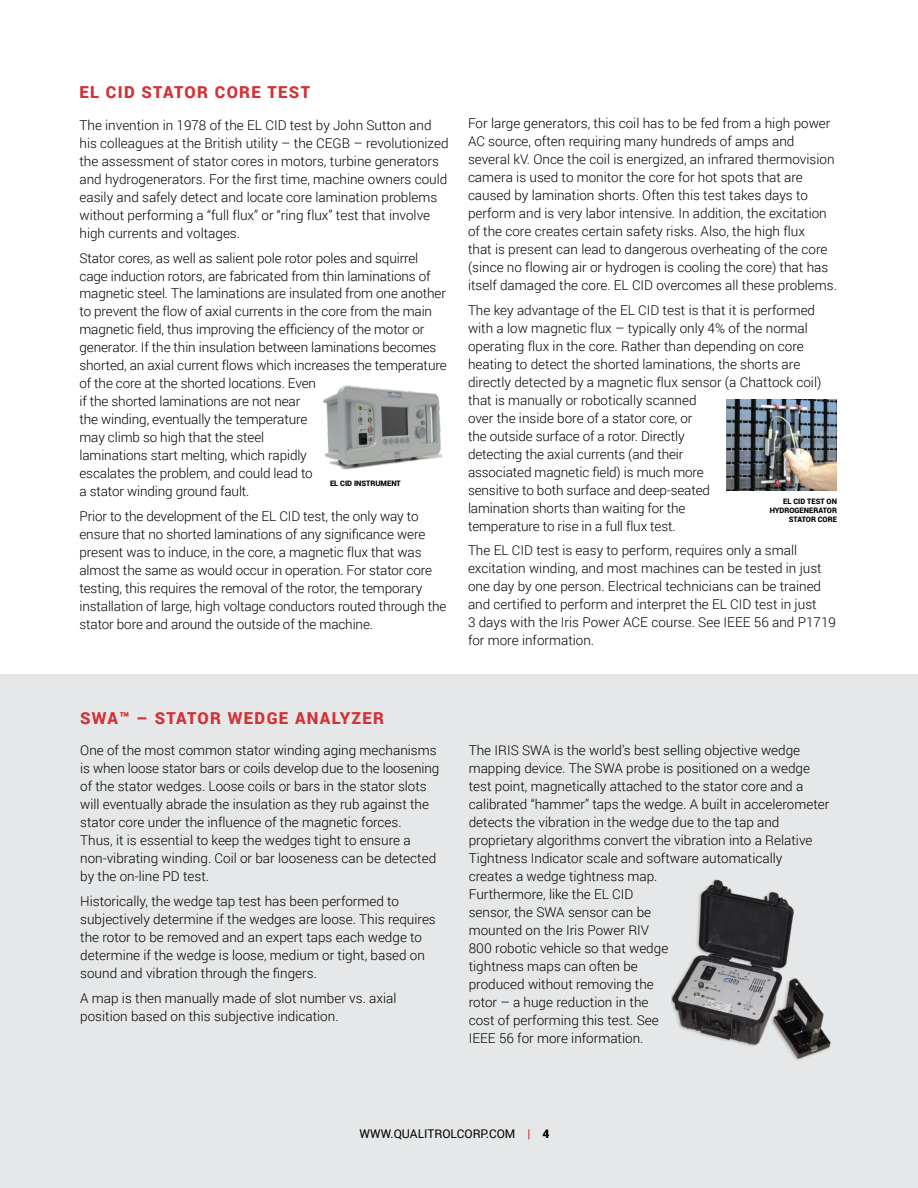
<style>
.page{position:relative;width:918px;height:1188px;background:#fff}
.page>*{position:absolute;margin:0;border:0;box-sizing:border-box;transform-origin:0 0}
.t1{font:900 16.5px "Roboto";letter-spacing:.08em;color:#d43136}
.t2{font:300 13.5px/18px "Roboto";color:#000}
.t3{font:12px "Roboto";color:#000}
.t4{font:900 7.5px/9px "Roboto";color:#000;text-align:right}
.s1{font-weight:700;color:#d43136}
.s2{font-weight:900}
</style>
<div class="page">
<div style="left:0;top:674px;width:918px;height:514px;background:#e6e7e8"></div>
<img style="left:323px;top:385px;width:120px;height:85px">
<img style="left:726px;top:400px;width:111px;height:91px">
<img style="left:671px;top:879px;width:160px;height:181px">
<p class="t1" style="left:80px;top:81px;width:232px">EL CID STATOR CORE TEST</p>
<p class="t2" style="left:80px;top:116px;width:371px">The invention in 1978 of the EL CID test by John Sutton and his colleagues at the British utility – the CEGB – revolutionized the assessment of stator cores in motors, turbine generators and hydrogenerators. For the first time, machine owners could easily and safely detect and locate core lamination problems without performing a “full flux” or “ring flux” test that involve high currents and voltages.</p>
<p class="t2" style="left:80px;top:248px;width:369px">Stator cores, as well as salient pole rotor poles and squirrel cage induction rotors, are fabricated from thin laminations of magnetic steel. The laminations are insulated from one another to prevent the flow of axial currents in the core from the main magnetic field, thus improving the efficiency of the motor or generator. If the thin insulation between laminations becomes shorted, an axial current flows which increases the temperature of the core at the shorted locations. Even<br>if the shorted laminations are not near<br>the winding, eventually the temperature<br>may climb so high that the steel<br>laminations start melting, which rapidly<br>escalates the problem, and could lead to<br>a stator winding ground fault.</p>
<p class="t2" style="left:80px;top:507px;width:368px">Prior to the development of the EL CID test, the only way to ensure that no shorted laminations of any significance were present was to induce, in the core, a magnetic flux that was almost the same as would occur in operation. For stator core testing, this requires the removal of the rotor, the temporary installation of large, high voltage conductors routed through the stator bore and around the outside of the machine.</p>
<p class="t4" style="left:330px;top:479px;width:72px">EL CID INSTRUMENT</p>
<p class="t2" style="left:468px;top:114px;width:371px">For large generators, this coil has to be fed from a high power AC source, often requiring many hundreds of amps and several kV. Once the coil is energized, an infrared thermovision camera is used to monitor the core for hot spots that are caused by lamination shorts. Often this test takes days to perform and is very labor intensive. In addition, the excitation of the core creates certain safety risks. Also, the high flux<br>that is present can lead to dangerous overheating of the core (since no flowing air or hydrogen is cooling the core) that has itself damaged the core. EL CID overcomes all these problems.</p>
<p class="t2" style="left:468px;top:300px;width:355px">The key advantage of the EL CID test is that it is performed with a low magnetic flux – typically only 4% of the normal operating flux in the core. Rather than depending on core heating to detect the shorted laminations, the shorts are directly detected by a magnetic flux sensor (a Chattock coil) that is manually or robotically scanned<br>over the inside bore of a stator core, or<br>the outside surface of a rotor. Directly<br>detecting the axial currents (and their<br>associated magnetic field) is much more<br>sensitive to both surface and deep-seated<br>lamination shorts than waiting for the<br>temperature to rise in a full flux test.</p>
<p class="t2" style="left:468px;top:541px;width:369px">The EL CID test is easy to perform, requires only a small excitation winding, and most machines can be tested in just one day by one person. Electrical technicians can be trained and certified to perform and interpret the EL CID test in just<br>3 days with the Iris Power ACE course. See IEEE 56 and P1719 for more information.</p>
<p class="t4" style="left:770px;top:496px;width:69px">EL CID TEST ON<br>HYDROGENERATOR<br>STATOR CORE</p>
<p class="t1" style="left:80px;top:706px;width:305px">SWA™ – STATOR WEDGE ANALYZER</p>
<p class="t2" style="left:80px;top:741px;width:361px">One of the most common stator winding aging mechanisms is when loose stator bars or coils develop due to the loosening of the stator wedges. Loose coils or bars in the stator slots will eventually abrade the insulation as they rub against the stator core under the influence of the magnetic forces.<br>Thus, it is essential to keep the wedges tight to ensure a non-vibrating winding. Coil or bar looseness can be detected by the on-line PD test.</p>
<p class="t2" style="left:80px;top:892px;width:357px">Historically, the wedge tap test has been performed to subjectively determine if the wedges are loose. This requires the rotor to be removed and an expert taps each wedge to determine if the wedge is loose, medium or tight, based on sound and vibration through the fingers.</p>
<p class="t2" style="left:80px;top:988px;width:318px">A map is then manually made of slot number vs. axial position based on this subjective indication.</p>
<p class="t2" style="left:469px;top:741px;width:362px">The IRIS SWA is the world’s best selling objective wedge mapping device. The SWA probe is positioned on a wedge test point, magnetically attached to the stator core and a calibrated “hammer” taps the wedge. A built in accelerometer detects the vibration in the wedge due to the tap and proprietary algorithms convert the vibration into a Relative Tightness Indicator scale and software automatically creates a wedge tightness map.<br>Furthermore, like the EL CID<br>sensor, the SWA sensor can be<br>mounted on the Iris Power RIV<br>800 robotic vehicle so that wedge<br>tightness maps can often be<br>produced without removing the<br>rotor – a huge reduction in the<br>cost of performing this test. See<br>IEEE 56 for more information.</p>
<p class="t3" style="left:360px;top:1125px;width:191px">WWW.QUALITROLCORP.COM <span class="s1">|</span> <span class="s2">4</span></p>
</div>
